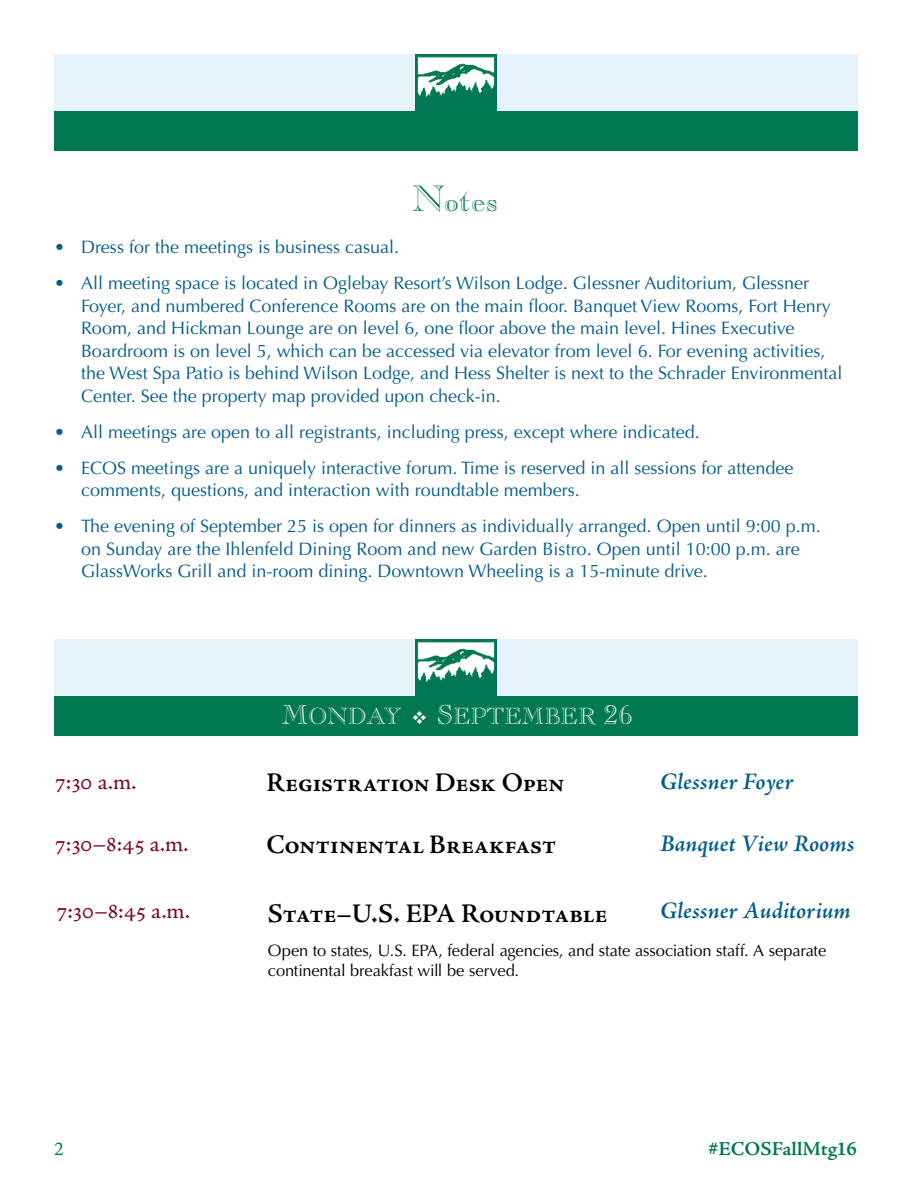
<style>
.page{position:relative;width:918px;height:1188px;background:#fff}
.page>*{position:absolute;margin:0;border:0;box-sizing:border-box;transform-origin:0 0}
.t1{font:36px "Caslon Open Face LT Std";letter-spacing:-.015em;color:#007852}
.t2{font:600 27px "Adobe Jenson Pro";letter-spacing:-.01em;color:#000}
.t3{font:italic 600 24px "Adobe Jenson Pro";color:#005c8d}
.t4{font:24px "Adobe Jenson Pro";letter-spacing:-.02em;color:#7d0322}
.t5{font:22.95px "Caslon Open Face LT Std SC850";color:#fff}
.t6{font:19.5px "Adobe Jenson Pro Semibold Capt";color:#007852}
.t7{font:19.5px "Adobe Jenson Pro";color:#007852}
.t8{font:18px/22.5px "Optima LT Std";color:#005c8d}
.t9{font:16.5px/19.8px "Optima LT Std";letter-spacing:-.01em;color:#000}
.s1{font-size:27px}
</style>
<div class="page">
<div style="left:54px;top:54px;width:803px;height:59px;background:#e6f3fb"></div>
<img style="left:415px;top:54px;width:81px;height:57px">
<div style="left:54px;top:111px;width:803px;height:40px;background:#007852"></div>
<div style="left:54px;top:639px;width:804px;height:59px;background:#e6f3fb"></div>
<img style="left:416px;top:639px;width:81px;height:57px">
<div style="left:54px;top:696px;width:804px;height:40px;background:#007852"></div>
<h1 class="t1" style="left:413px;top:177px;width:87px">Notes</h1>
<p class="t8" style="left:54px;top:236px;width:347px">• Dress for the meetings is business casual.</p>
<p class="t8" style="left:81px;top:272px;width:763px;text-indent:-27px">• All meeting space is located in Oglebay Resort’s Wilson Lodge. Glessner Auditorium, Glessner Foyer, and numbered Conference Rooms are on the main floor. Banquet View Rooms, Fort Henry Room, and Hickman Lounge are on level 6, one floor above the main level. Hines Executive Boardroom is on level 5, which can be accessed via elevator from level 6. For evening activities, the West Spa Patio is behind Wilson Lodge, and Hess Shelter is next to the Schrader Environmental Center. See the property map provided upon check-in.</p>
<p class="t8" style="left:54px;top:421px;width:647px">• All meetings are open to all registrants, including press, except where indicated.</p>
<p class="t8" style="left:81px;top:457px;width:714px;text-indent:-27px">• ECOS meetings are a uniquely interactive forum. Time is reserved in all sessions for attendee comments, questions, and interaction with roundtable members.</p>
<p class="t8" style="left:81px;top:515px;width:741px;text-indent:-27px">• The evening of September 25 is open for dinners as individually arranged. Open until 9:00 p.m. on Sunday are the Ihlenfeld Dining Room and new Garden Bistro. Open until 10:00 p.m. are<br>GlassWorks Grill and in-room dining. Downtown Wheeling is a 15-minute drive.</p>
<p class="t5" style="left:282px;top:703px;width:352px"><span class="s1">M</span>ONDAY ❖ <span class="s1">S</span>EPTEMBER <span class="s1">26</span></p>
<h3 class="t4" style="left:55px;top:768px;width:83px">7:30 a.m.</h3>
<h2 class="t2" style="left:266px;top:767px;width:300px">Registration Desk Open</h2>
<h3 class="t3" style="left:660px;top:768px;width:135px">Glessner Foyer</h3>
<h3 class="t4" style="left:55px;top:830px;width:135px">7:30–8:45 a.m.</h3>
<h2 class="t2" style="left:266px;top:829px;width:292px">Continental Breakfast</h2>
<h3 class="t3" style="left:660px;top:830px;width:196px">Banquet View Rooms</h3>
<h3 class="t4" style="left:56px;top:897px;width:135px">7:30–8:45 a.m.</h3>
<h3 class="t3" style="left:660px;top:897px;width:192px">Glessner Auditorium</h3>
<h2 class="t2" style="left:268px;top:898px;width:341px">State–U.S. EPA Roundtable</h2>
<p class="t9" style="left:268px;top:941px;width:560px">Open to states, U.S. EPA, federal agencies, and state association staff. A separate continental breakfast will be served.</p>
<p class="t7" style="left:54px;top:1138px;width:11px">2</p>
<p class="t6" style="left:708px;top:1137px;width:151px">#ECOSFallMtg16</p>
</div>
